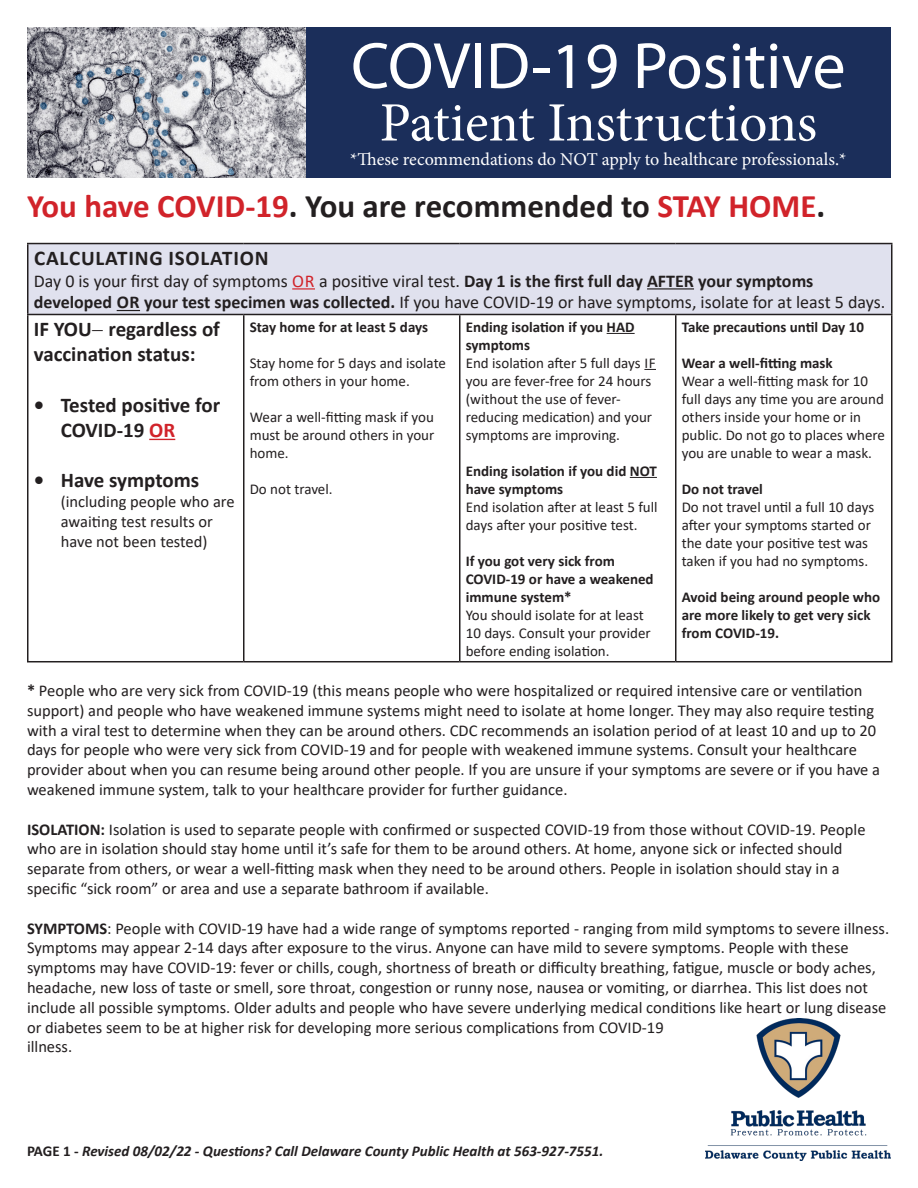
<style>
.page{position:relative;width:918px;height:1188px;background:#fff}
.page>*{position:absolute;margin:0;border:0;box-sizing:border-box;transform-origin:0 0}
.t1{font:66px "Myriad Pro";color:#fff}
.t2{font:55.5px "Minion Pro";color:#fff}
.t3{font:700 33px "Calibri";color:#d1232a}
.t4{font:700 21px/25.2px "Calibri";color:#231f20}
.t5{font:700 21px "Calibri";letter-spacing:.04em;color:#231f20}
.t6{font:18px/21.6px "Calibri";color:#231f20}
.t7{font:18px "Minion Pro";letter-spacing:-.005em;color:#fff}
.t8{font:16.5px/19.8px "Calibri";color:#231f20}
.t9{font:15px/18px "Calibri";color:#231f20}
.t10{font:700 15px/18px "Calibri";color:#231f20}
.t11{font:italic 700 15px "Calibri";color:#231f20}
.s1{color:#231f20}
.s2{color:#d1232a}
.s3{font-weight:700}
.s4{font-style:normal}
</style>
<div class="page">
<div style="left:27px;top:27px;width:864px;height:150px;background:#1b2e5a"></div>
<img style="left:27px;top:27px;width:279px;height:150px">
<div style="left:28px;top:244px;width:864px;height:70px;background:#e0e1ee"></div>
<hr style="left:27px;top:243px;width:217px;height:1px;background:#231f20">
<hr style="left:27px;top:244px;width:1px;height:70px;background:#231f20">
<hr style="left:244px;top:243px;width:216px;height:1px;background:#231f20">
<hr style="left:460px;top:243px;width:216px;height:1px;background:#231f20">
<hr style="left:676px;top:243px;width:216px;height:1px;background:#231f20">
<hr style="left:891px;top:244px;width:1px;height:70px;background:#231f20">
<hr style="left:27px;top:314px;width:217px;height:1px;background:#231f20">
<hr style="left:27px;top:315px;width:1px;height:346px;background:#231f20">
<hr style="left:244px;top:314px;width:216px;height:1px;background:#231f20">
<hr style="left:243px;top:315px;width:1px;height:346px;background:#231f20">
<hr style="left:460px;top:314px;width:216px;height:1px;background:#231f20">
<hr style="left:459px;top:315px;width:1px;height:346px;background:#231f20">
<hr style="left:676px;top:314px;width:216px;height:1px;background:#231f20">
<hr style="left:675px;top:315px;width:1px;height:346px;background:#231f20">
<hr style="left:891px;top:315px;width:1px;height:346px;background:#231f20">
<hr style="left:27px;top:661px;width:217px;height:1px;background:#231f20">
<hr style="left:244px;top:661px;width:216px;height:1px;background:#231f20">
<hr style="left:460px;top:661px;width:216px;height:1px;background:#231f20">
<hr style="left:676px;top:661px;width:216px;height:1px;background:#231f20">
<hr style="left:292px;top:288px;width:23px;height:2px;background:#d1232a">
<hr style="left:647px;top:288px;width:47px;height:2px;background:#231f20">
<svg style="left:117px;top:310px;width:23px;height:1px"></svg>
<svg style="left:149px;top:439px;width:26px;height:1px"></svg>
<svg style="left:607px;top:333px;width:28px;height:1px"></svg>
<svg style="left:644px;top:369px;width:12px;height:1px"></svg>
<svg style="left:630px;top:477px;width:27px;height:1px"></svg>
<img style="left:705px;top:1018px;width:186px;height:143px">
<p class="t1" style="left:351px;top:25px;width:496px">COVID-19 Positive</p>
<p class="t2" style="left:380px;top:86px;width:439px">Patient Instructions</p>
<p class="t7" style="left:350px;top:147px;width:498px">*These recommendations do NOT apply to healthcare professionals.*</p>
<p class="t3" style="left:27px;top:183px;width:800px">You have COVID-19<span class="s1">. You are recommended to</span> STAY HOME<span class="s1">.</span></p>
<p class="t5" style="left:34px;top:243px;width:236px">CALCULATING ISOLATION</p>
<p class="t6" style="left:34px;top:270px;width:853px">Day 0 is your first day of symptoms <span class="s2">OR</span> a positive viral test. <span class="s3">Day 1 is the first full day AFTER your symptoms developed OR your test specimen was collected.</span> If you have COVID-19 or have symptoms, isolate for at least 5 days.</p>
<p class="t4" style="left:34px;top:316px;width:188px">IF YOU− regardless of vaccination status:</p>
<p class="t4" style="left:61px;top:392px;width:161px;text-indent:-27px">• Tested positive for<br>COVID-19 <span class="s2">OR</span></p>
<p class="t4" style="left:34px;top:468px;width:167px">• Have symptoms</p>
<p class="t8" style="left:61px;top:491px;width:176px">(including people who are awaiting test results or have not been tested)</p>
<p class="t10" style="left:250px;top:318px;width:180px">Stay home for at least 5 days</p>
<p class="t9" style="left:250px;top:353px;width:198px">Stay home for 5 days and isolate from others in your home.</p>
<p class="t9" style="left:250px;top:407px;width:186px;text-align:justify">Wear a well-fitting mask if you must be around others in your home.</p>
<p class="t9" style="left:250px;top:479px;width:84px">Do not travel.</p>
<p class="t10" style="left:466px;top:318px;width:170px">Ending isolation if you HAD symptoms</p>
<p class="t9" style="left:466px;top:353px;width:191px">End isolation after 5 full days IF you are fever-free for 24 hours (without the use of fever&shy;reducing medication) and your symptoms are improving.</p>
<p class="t10" style="left:466px;top:462px;width:193px">Ending isolation if you did NOT have symptoms</p>
<p class="t9" style="left:466px;top:497px;width:193px">End isolation after at least 5 full days after your positive test.</p>
<p class="t10" style="left:466px;top:552px;width:189px">If you got very sick from<br>COVID-19 or have a weakened immune system*</p>
<p class="t9" style="left:466px;top:605px;width:187px">You should isolate for at least<br>10 days. Consult your provider before ending isolation.</p>
<p class="t10" style="left:682px;top:318px;width:184px">Take precautions until Day 10</p>
<p class="t10" style="left:682px;top:354px;width:153px">Wear a well-fitting mask</p>
<p class="t9" style="left:682px;top:371px;width:205px">Wear a well-fitting mask for 10 full days any time you are around others inside your home or in public. Do not go to places where you are unable to wear a mask.</p>
<p class="t10" style="left:682px;top:480px;width:83px">Do not travel</p>
<p class="t9" style="left:682px;top:497px;width:194px">Do not travel until a full 10 days after your symptoms started or the date your positive test was taken if you had no symptoms.</p>
<p class="t10" style="left:682px;top:588px;width:200px">Avoid being around people who are more likely to get very sick from COVID-19.</p>
<p class="t8" style="left:27px;top:680px;width:855px"><span class="s3">*</span> People who are very sick from COVID-19 (this means people who were hospitalized or required intensive care or ventilation support) and people who have weakened immune systems might need to isolate at home longer. They may also require testing with a viral test to determine when they can be around others. CDC recommends an isolation period of at least 10 and up to 20 days for people who were very sick from COVID-19 and for people with weakened immune systems. Consult your healthcare provider about when you can resume being around other people. If you are unsure if your symptoms are severe or if you have a weakened immune system, talk to your healthcare provider for further guidance.</p>
<p class="t8" style="left:27px;top:819px;width:840px"><span class="s3">ISOLATION:</span> Isolation is used to separate people with confirmed or suspected COVID-19 from those without COVID-19. People who are in isolation should stay home until it’s safe for them to be around others. At home, anyone sick or infected should separate from others, or wear a well-fitting mask when they need to be around others. People in isolation should stay in a specific “sick room” or area and use a separate bathroom if available.</p>
<p class="t8" style="left:27px;top:918px;width:864px"><span class="s3">SYMPTOMS</span>: People with COVID-19 have had a wide range of symptoms reported - ranging from mild symptoms to severe illness.<br>Symptoms may appear 2-14 days after exposure to the virus. Anyone can have mild to severe symptoms. People with these symptoms may have COVID-19: fever or chills, cough, shortness of breath or difficulty breathing, fatigue, muscle or body aches, headache, new loss of taste or smell, sore throat, congestion or runny nose, nausea or vomiting, or diarrhea. This list does not include all possible symptoms. Older adults and people who have severe underlying medical conditions like heart or lung disease or diabetes seem to be at higher risk for developing more serious complications from COVID-19<br>illness.</p>
<p class="t11" style="left:27px;top:1140px;width:578px"><span class="s4">PAGE 1 -</span> Revised 08/02/22 - Questions? Call Delaware County Public Health at 563-927-7551.</p>
</div>
